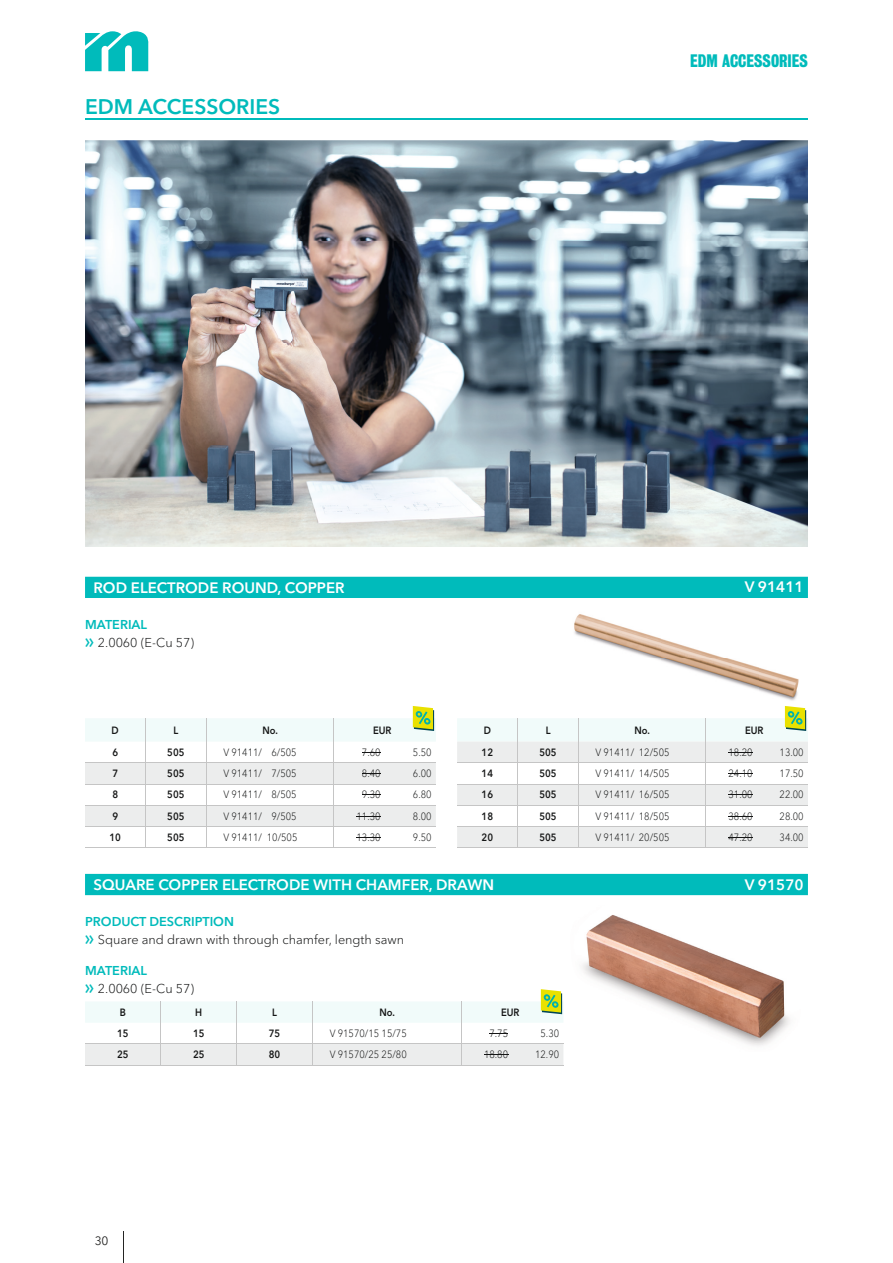
<style>
.page{position:relative;width:893px;height:1263px;background:#fff}
.page>*{position:absolute;margin:0;border:0;box-sizing:border-box;transform-origin:0 0}
.t1{font:600 21px "Avenir Next W1 G";color:#0bb}
.t2{font:700 16.5px "Bureau Grot Condensed";color:#0bb}
.t3{font:600 15px "Avenir Next W1 G";color:#fff}
.t4{font:300 12.75px/18px "Avenir Next W1 G";color:#151616}
.t5{font:12px "Avenir Next W1 G";color:#242423}
.t6{font:300 10.5px "Avenir Next W1 G";color:#151616;scale:.9 1}
.t7{font:600 10.5px "Avenir Next W1 G";color:#151616;scale:.9 1}
.s1{font-weight:600;color:#0bb}
.s2{font-family:"Meusburger Sonderzeichen";font-weight:400;color:#0bb}
</style>
<div class="page">
<hr style="left:123px;top:1231px;width:1px;height:32px;background:#242423">
<svg style="left:85px;top:31px;width:63px;height:40px"></svg>
<img style="left:85px;top:140px;width:723px;height:407px">
<div style="left:85px;top:577px;width:723px;height:21px;background:#0bb"></div>
<img style="left:574px;top:614px;width:225px;height:87px">
<svg style="left:85px;top:706px;width:351px;height:142px"></svg>
<svg style="left:457px;top:706px;width:351px;height:142px"></svg>
<div style="left:85px;top:874px;width:723px;height:21px;background:#0bb"></div>
<img style="left:582px;top:915px;width:208px;height:131px">
<svg style="left:85px;top:989px;width:478px;height:77px"></svg>
<hr style="left:85px;top:118px;width:723px;height:1px;background:#0bb">
<h1 class="t1" style="left:85px;top:94px;width:197px">EDM ACCESSORIES</h1>
<h2 class="t2" style="left:690px;top:52px;width:119px">EDM ACCESSORIES</h2>
<h3 class="t3" style="left:94px;top:579px;width:253px">ROD ELECTRODE ROUND, COPPER</h3>
<h3 class="t3" style="left:745px;top:578px;width:60px">V 91411</h3>
<p class="t4" style="left:85px;top:615px;width:111px"><span class="s1">MATERIAL<br></span><span class="s2">f</span> 2.0060 (E-Cu 57)</p>
<p class="t7" style="left:484px;top:724px;width:10px">D</p>
<p class="t7" style="left:546px;top:724px;width:7px">L</p>
<p class="t7" style="left:634px;top:724px;width:19px">No.</p>
<p class="t7" style="left:745px;top:724px;width:22px">EUR</p>
<p class="t7" style="left:482px;top:746px;width:14px">12</p>
<p class="t7" style="left:539px;top:746px;width:21px">505</p>
<p class="t6" style="left:595px;top:746px;width:84px">V 91411/ 12/505</p>
<p class="t6" style="left:728px;top:746px;width:28px">18.20</p>
<p class="t6" style="left:780px;top:746px;width:28px">13.00</p>
<p class="t7" style="left:482px;top:767px;width:14px">14</p>
<p class="t7" style="left:539px;top:767px;width:21px">505</p>
<p class="t6" style="left:595px;top:767px;width:84px">V 91411/ 14/505</p>
<p class="t6" style="left:729px;top:767px;width:28px">24.10</p>
<p class="t6" style="left:780px;top:767px;width:28px">17.50</p>
<p class="t7" style="left:482px;top:788px;width:14px">16</p>
<p class="t7" style="left:539px;top:788px;width:21px">505</p>
<p class="t6" style="left:595px;top:788px;width:84px">V 91411/ 16/505</p>
<p class="t6" style="left:729px;top:788px;width:28px">31.00</p>
<p class="t6" style="left:780px;top:788px;width:28px">22.00</p>
<p class="t7" style="left:482px;top:810px;width:14px">18</p>
<p class="t7" style="left:539px;top:810px;width:21px">505</p>
<p class="t6" style="left:595px;top:810px;width:84px">V 91411/ 18/505</p>
<p class="t6" style="left:729px;top:810px;width:28px">38.60</p>
<p class="t6" style="left:780px;top:810px;width:28px">28.00</p>
<p class="t7" style="left:482px;top:831px;width:14px">20</p>
<p class="t7" style="left:539px;top:831px;width:21px">505</p>
<p class="t6" style="left:595px;top:831px;width:84px">V 91411/ 20/505</p>
<p class="t6" style="left:729px;top:831px;width:28px">47.20</p>
<p class="t6" style="left:780px;top:831px;width:28px">34.00</p>
<h3 class="t3" style="left:94px;top:876px;width:402px">SQUARE COPPER ELECTRODE WITH CHAMFER, DRAWN</h3>
<h3 class="t3" style="left:745px;top:875px;width:60px">V 91570</h3>
<p class="t4" style="left:85px;top:913px;width:321px"><span class="s1">PRODUCT DESCRIPTION<br></span><span class="s2">f</span> Square and drawn with through chamfer, length sawn</p>
<p class="t4" style="left:85px;top:961px;width:111px"><span class="s1">MATERIAL<br></span><span class="s2">f</span> 2.0060 (E-Cu 57)</p>
<p class="t7" style="left:120px;top:1006px;width:8px">B</p>
<p class="t7" style="left:195px;top:1006px;width:9px">H</p>
<p class="t7" style="left:272px;top:1006px;width:7px">L</p>
<p class="t7" style="left:379px;top:1006px;width:19px">No.</p>
<p class="t7" style="left:501px;top:1006px;width:22px">EUR</p>
<p class="t7" style="left:117px;top:1027px;width:14px">15</p>
<p class="t7" style="left:193px;top:1027px;width:14px">15</p>
<p class="t7" style="left:269px;top:1027px;width:14px">75</p>
<p class="t6" style="left:330px;top:1027px;width:87px">V 91570/15 15/75</p>
<p class="t6" style="left:489px;top:1027px;width:22px">7.75</p>
<p class="t6" style="left:540px;top:1027px;width:22px">5.30</p>
<p class="t7" style="left:117px;top:1048px;width:14px">25</p>
<p class="t7" style="left:193px;top:1048px;width:14px">25</p>
<p class="t7" style="left:269px;top:1048px;width:14px">80</p>
<p class="t6" style="left:330px;top:1048px;width:87px">V 91570/25 25/80</p>
<p class="t6" style="left:484px;top:1048px;width:28px">18.80</p>
<p class="t6" style="left:535px;top:1048px;width:28px">12.90</p>
<p class="t7" style="left:112px;top:724px;width:10px">D</p>
<p class="t7" style="left:174px;top:724px;width:7px">L</p>
<p class="t7" style="left:262px;top:724px;width:19px">No.</p>
<p class="t7" style="left:373px;top:724px;width:22px">EUR</p>
<p class="t7" style="left:112px;top:746px;width:8px">6</p>
<p class="t7" style="left:167px;top:746px;width:21px">505</p>
<p class="t6" style="left:223px;top:746px;width:83px">V 91411/ 6/505</p>
<p class="t6" style="left:362px;top:746px;width:22px">7.60</p>
<p class="t6" style="left:413px;top:746px;width:22px">5.50</p>
<p class="t7" style="left:112px;top:767px;width:8px">7</p>
<p class="t7" style="left:167px;top:767px;width:21px">505</p>
<p class="t6" style="left:223px;top:767px;width:83px">V 91411/ 7/505</p>
<p class="t6" style="left:362px;top:767px;width:22px">8.40</p>
<p class="t6" style="left:413px;top:767px;width:22px">6.00</p>
<p class="t7" style="left:112px;top:788px;width:8px">8</p>
<p class="t7" style="left:167px;top:788px;width:21px">505</p>
<p class="t6" style="left:223px;top:788px;width:83px">V 91411/ 8/505</p>
<p class="t6" style="left:362px;top:788px;width:22px">9.30</p>
<p class="t6" style="left:413px;top:788px;width:22px">6.80</p>
<p class="t7" style="left:112px;top:810px;width:8px">9</p>
<p class="t7" style="left:167px;top:810px;width:21px">505</p>
<p class="t6" style="left:223px;top:810px;width:83px">V 91411/ 9/505</p>
<p class="t6" style="left:356px;top:810px;width:28px">11.30</p>
<p class="t6" style="left:413px;top:810px;width:22px">8.00</p>
<p class="t7" style="left:109px;top:831px;width:14px">10</p>
<p class="t7" style="left:167px;top:831px;width:21px">505</p>
<p class="t6" style="left:223px;top:831px;width:84px">V 91411/ 10/505</p>
<p class="t6" style="left:356px;top:831px;width:28px">13.30</p>
<p class="t6" style="left:413px;top:831px;width:22px">9.50</p>
<p class="t5" style="left:95px;top:1233px;width:15px">30</p>
</div>
